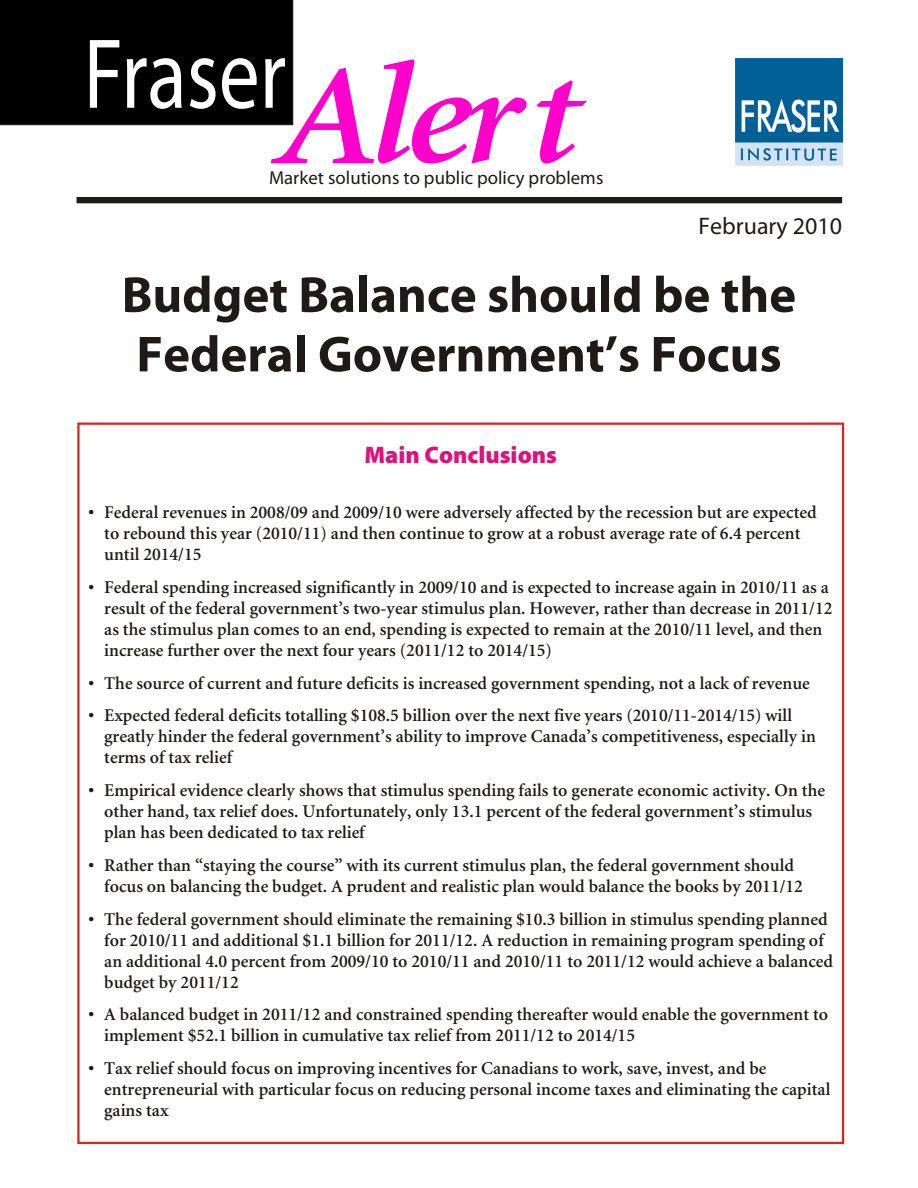
<style>
.page{position:relative;width:918px;height:1188px;background:#fff}
.page>*{position:absolute;margin:0;border:0;box-sizing:border-box;transform-origin:0 0}
.t1{font:italic 600 144.3px "Minion";letter-spacing:-.045em;color:#f0c;scale:1.11 1}
.t2{font:100.35px "Myriad Pro";color:#fff;scale:.81 1}
.t3{font:700 51px/59.6px "Myriad Pro";color:#1f1a17}
.t4{font:900 24px "Myriad Pro";color:#de127a}
.t5{font:24px "Myriad Pro";color:#1f1a17}
.t6{font:18.75px "Myriad Pro";letter-spacing:.005em;color:#1f1a17}
.t7{font:600 18px/21px "Minion";color:#1f1a17}
.s1{font-family:"Times New Roman";font-weight:400}
</style>
<div class="page">
<div style="left:0;top:0;width:293px;height:125px;background:#000"></div>
<div style="left:77px;top:197px;width:765px;height:6px;background:#1f1a17"></div>
<img style="left:736px;top:59px;width:106px;height:106px">
<h2 class="t2" style="left:84px;top:32px;width:251px">Fraser</h2>
<h1 class="t1" style="left:276px;top:54px;width:274px">Alert</h1>
<p class="t6" style="left:269px;top:170px;width:336px">Market solutions to public policy problems</p>
<h3 class="t5" style="left:699px;top:216px;width:145px">February 2010</h3>
<h3 class="t3" style="left:122px;top:269px;width:676px">Bud get Bal ance should be the<br>Fed eral Gov ern ment’s Focus</h3>
<h3 class="t4" style="left:365px;top:445px;width:194px">Main Conclusions</h3>
<p class="t7" style="left:104px;top:503px;width:714px;text-indent:-16px"><span class="s1">•</span> Federal revenues in 2008/09 and 2009/10 were adversely affected by the recession but are expected to rebound this year (2010/11) and then continue to grow at a robust average rate of 6.4 percent until 2014/15</p>
<p class="t7" style="left:104px;top:578px;width:730px;text-indent:-16px"><span class="s1">•</span> Federal spending increased significantly in 2009/10 and is expected to increase again in 2010/11 as a result of the federal government’s two-year stimulus plan. However, rather than decrease in 2011/12 as the stimulus plan comes to an end, spending is expected to remain at the 2010/11 level, and then increase further over the next four years (2011/12 to 2014/15)</p>
<p class="t7" style="left:88px;top:674px;width:723px"><span class="s1">•</span> The source of current and future deficits is increased government spending, not a lack of revenue</p>
<p class="t7" style="left:104px;top:706px;width:713px;text-indent:-16px"><span class="s1">•</span> Expected federal deficits totalling $108.5 billion over the next five years (2010/11-2014/15) will greatly hinder the federal government’s ability to improve Canada’s competitiveness, especially in terms of tax relief</p>
<p class="t7" style="left:104px;top:781px;width:722px;text-indent:-16px"><span class="s1">•</span> Empirical evidence clearly shows that stimulus spending fails to generate economic activity. On the other hand, tax relief does. Unfortunately, only 13.1 percent of the federal government’s stimulus plan has been dedicated to tax relief</p>
<p class="t7" style="left:104px;top:856px;width:700px;text-indent:-16px"><span class="s1">•</span> Rather than “staying the course” with its current stimulus plan, the federal government should focus on balancing the budget. A prudent and realistic plan would balance the books by 2011/12</p>
<p class="t7" style="left:104px;top:910px;width:730px;text-indent:-16px"><span class="s1">•</span> The federal government should eliminate the remaining $10.3 billion in stimulus spending planned for 2010/11 and additional $1.1 billion for 2011/12. A reduction in remaining program spending of an additional 4.0 percent from 2009/10 to 2010/11 and 2010/11 to 2011/12 would achieve a balanced budget by 2011/12</p>
<p class="t7" style="left:104px;top:1005px;width:725px;text-indent:-16px"><span class="s1">•</span> A balanced budget in 2011/12 and constrained spending thereafter would enable the government to implement $52.1 billion in cumulative tax relief from 2011/12 to 2014/15</p>
<p class="t7" style="left:104px;top:1059px;width:728px;text-indent:-16px"><span class="s1">•</span> Tax relief should focus on improving incentives for Canadians to work, save, invest, and be entrepreneurial with particular focus on reducing personal income taxes and eliminating the capital gains tax</p>
</div>
